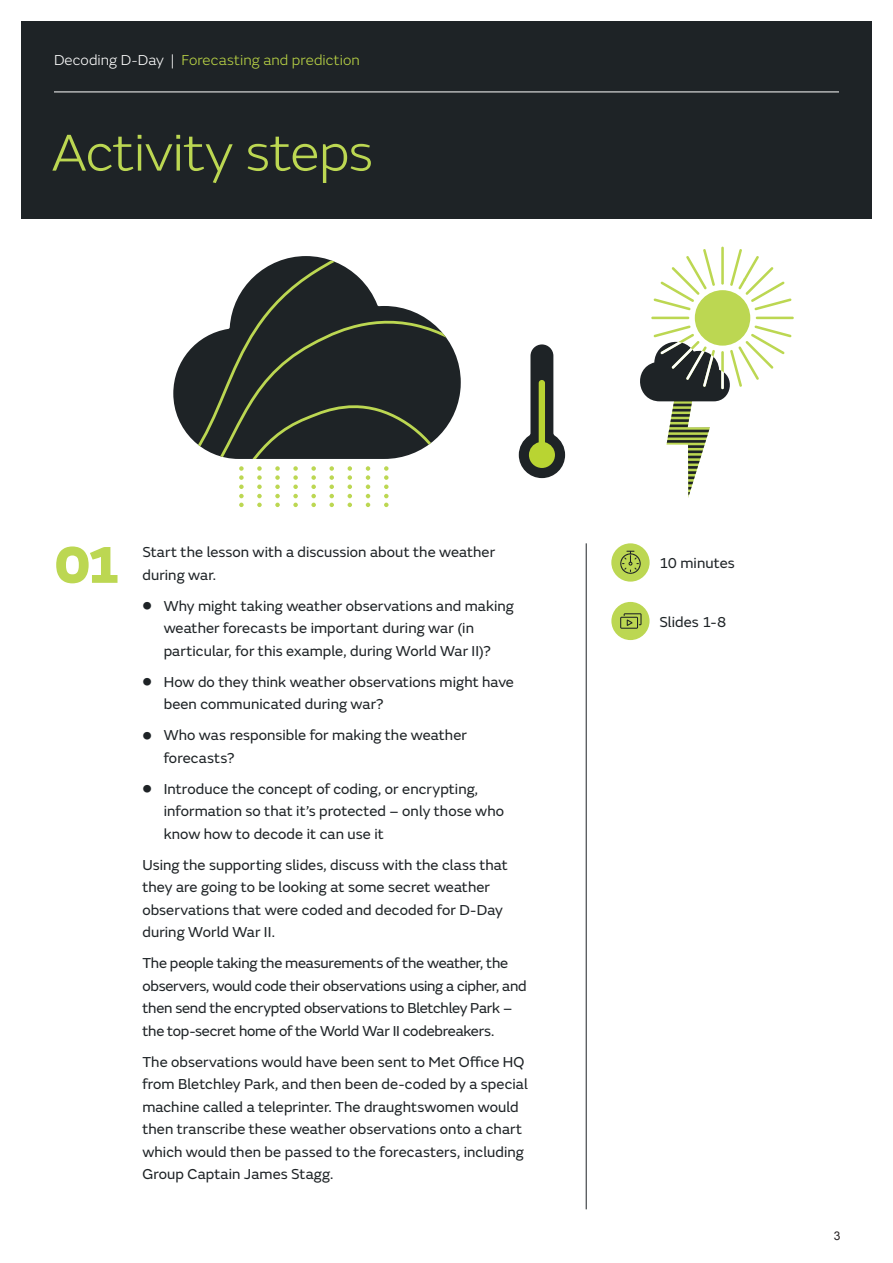
<style>
.page{position:relative;width:893px;height:1263px;background:#fff}
.page>*{position:absolute;margin:0;border:0;box-sizing:border-box;transform-origin:0 0}
.MO_Lesson_plan_title{font:300 54px "FS Emeric";letter-spacing:-.005em;color:#bcd752}
.MO_Lesson_plan_numbe{font:800 54px "FS Emeric";color:#bcd752}
.MO_Lesson_plan_body{font:15px/22.5px "FS Emeric";letter-spacing:.005em;color:#1e2326}
.MO_Lesson_plan_body-2{font:15px/22.5px "FS Emeric";letter-spacing:-.015em;color:#1e2326}
.MO_Lesson_plan_cover{font:300 15px "FS Emeric";letter-spacing:.005em;color:#bcd646}
.t1{font:12px "Arial";color:#231f20}
.s1{color:#fff}
.s2{font-family:"Arial";font-weight:700;font-size:27px}
</style>
<div class="page">
<div style="left:21px;top:21px;width:851px;height:198px;background:#1e2326"></div>
<hr style="left:54px;top:92px;width:785px;height:1px;background:#fff">
<hr style="left:586px;top:543px;width:1px;height:666px;background:#1e2326">
<div style="left:611px;top:543px;width:39px;height:39px;background:#bcd752;border-radius:50%"></div>
<svg style="left:620px;top:551px;width:21px;height:23px"></svg>
<div style="left:695px;top:290px;width:55px;height:56px;background:#bcd752;border-radius:50%"></div>
<hr style="left:721px;top:247px;width:3px;height:38px;background:#bcd752">
<hr style="left:651px;top:317px;width:38px;height:2px;background:#bcd752">
<svg style="left:653px;top:249px;width:62px;height:61px"></svg>
<hr style="left:756px;top:317px;width:38px;height:2px;background:#bcd752">
<svg style="left:730px;top:249px;width:61px;height:61px"></svg>
<svg style="left:640px;top:325px;width:151px;height:173px"></svg>
<svg style="left:239px;top:466px;width:5px;height:41px"></svg>
<svg style="left:257px;top:466px;width:5px;height:41px"></svg>
<svg style="left:275px;top:466px;width:5px;height:41px"></svg>
<svg style="left:293px;top:466px;width:5px;height:41px"></svg>
<svg style="left:311px;top:466px;width:5px;height:41px"></svg>
<svg style="left:329px;top:466px;width:5px;height:41px"></svg>
<svg style="left:348px;top:466px;width:4px;height:41px"></svg>
<svg style="left:366px;top:466px;width:4px;height:41px"></svg>
<svg style="left:384px;top:466px;width:5px;height:41px"></svg>
<svg style="left:232px;top:256px;width:186px;height:58px"></svg>
<svg style="left:173px;top:314px;width:288px;height:145px;background:#3e4440"></svg>
<svg style="left:519px;top:344px;width:46px;height:134px"></svg>
<div style="left:611px;top:602px;width:38px;height:38px;background:#bcd752;border-radius:50%"></div>
<svg style="left:620px;top:613px;width:21px;height:16px"></svg>
<p class="MO_Lesson_plan_cover" style="left:54px;top:50px;width:307px"><span class="s1">Decoding D-Day |</span> Forecasting and prediction</p>
<p class="MO_Lesson_plan_title" style="left:51px;top:116px;width:324px">Activity steps</p>
<p class="MO_Lesson_plan_numbe" style="left:54px;top:521px;width:70px">01</p>
<p class="MO_Lesson_plan_body" style="left:142px;top:540px;width:354px">Start the lesson with a discussion about the weather during war.</p>
<p class="MO_Lesson_plan_body" style="left:164px;top:593px;width:352px;text-indent:-21px"><span class="s2">•</span> Why might taking weather observations and making weather forecasts be important during war (in particular, for this example, during World War II)?</p>
<p class="MO_Lesson_plan_body" style="left:164px;top:669px;width:352px;text-indent:-21px"><span class="s2">•</span> How do they think weather observations might have been communicated during war?</p>
<p class="MO_Lesson_plan_body" style="left:164px;top:723px;width:305px;text-indent:-21px"><span class="s2">•</span> Who was responsible for making the weather forecasts?</p>
<p class="MO_Lesson_plan_body" style="left:164px;top:776px;width:342px;text-indent:-21px"><span class="s2">•</span> Introduce the concept of coding, or encrypting, information so that it’s protected – only those who know how to decode it can use it</p>
<p class="MO_Lesson_plan_body" style="left:142px;top:852px;width:367px">Using the supporting slides, discuss with the class that they are going to be looking at some secret weather observations that were coded and decoded for D-Day during World War II.</p>
<p class="MO_Lesson_plan_body-2" style="left:142px;top:951px;width:386px">The people taking the measurements of the weather, the observers, would code their observations using a cipher, and then send the encrypted observations to Bletchley Park – the top-secret home of the World War II codebreakers.</p>
<p class="MO_Lesson_plan_body" style="left:142px;top:1049px;width:387px">The observations would have been sent to Met Office HQ from Bletchley Park, and then been de-coded by a special machine called a teleprinter. The draughtswomen would then transcribe these weather observations onto a chart which would then be passed to the forecasters, including Group Captain James Stagg.</p>
<p class="MO_Lesson_plan_body" style="left:659px;top:551px;width:77px">10 minutes</p>
<p class="MO_Lesson_plan_body" style="left:659px;top:609px;width:68px">Slides 1-8</p>
<p class="t1" style="left:834px;top:1228px;width:8px">3</p>
</div>
